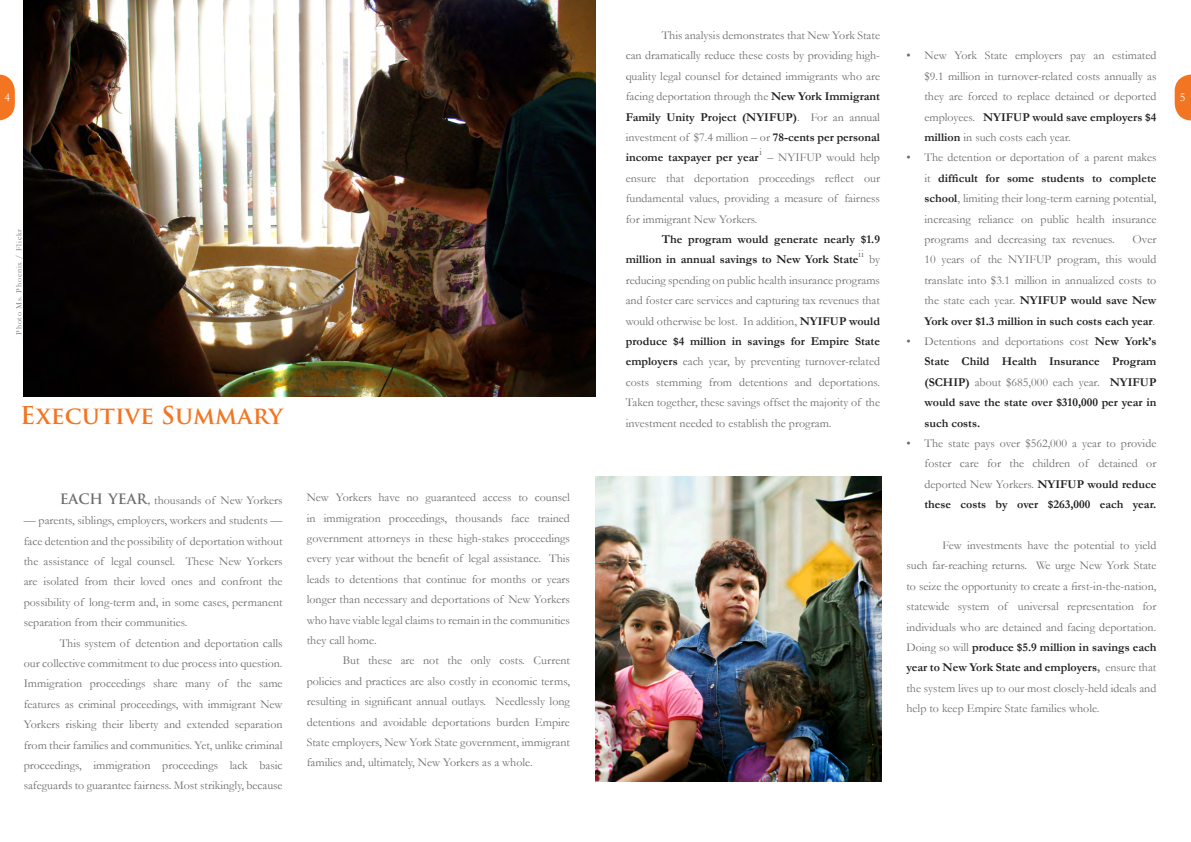
<style>
.page{position:relative;width:1191px;height:842px;background:#fff}
.page>*{position:absolute;margin:0;border:0;box-sizing:border-box;transform-origin:0 0}
.t1{font:700 24px "Trajan Pro";color:#f47521}
.t2{font:12px/20.4px "Garamond";color:#6c6d70;text-align:justify}
.t3{font:700 12px/20.4px "Garamond";color:#231f20}
.t4{font:12px "Garamond";color:#fff}
.t5{font:10.5px "Garamond";color:#6c6d70}
.t6{font:8px "Garamond";letter-spacing:.1em;color:#6c6d70}
.s1{font-weight:700;color:#231f20}
.s2{font-weight:400;color:#6c6d70}
.s3{font-weight:700}
.s4{font-family:"Trajan Pro";font-weight:700;font-size:14px}
.s5{font-family:"Franklin Gothic";font-weight:500;font-size:11px}
</style>
<div class="page">
<svg style="left:1174px;top:74px;width:17px;height:46px"></svg>
<svg style="left:0;top:74px;width:15px;height:46px"></svg>
<img style="left:24px;top:0;width:571px;height:397px">
<img style="left:595px;top:476px;width:286px;height:305px">
<p class="t2" style="left:626px;top:25px;width:256px;text-indent:36px">This analysis demonstrates that New York State can dramatically reduce these costs by providing high&shy;quality legal counsel for detained immigrants who are facing deportation through the <span class="s1">New York Immigrant Family Unity Project (NYIFUP)</span>. For an annual investment of $7.4 million – or <span class="s1">78-cents per personal income taxpayer per year</span></p>
<p class="t2" style="left:924px;top:45px;width:233px;text-indent:-18px">• New York State employers pay an estimated $9.1 million in turnover-related costs annually as they are forced to replace detained or deported employees. <span class="s1">NYIFUP would save employers $4 million</span> in such costs each year.</p>
<p class="t2" style="left:924px;top:147px;width:233px;text-indent:-18px">• The detention or deportation of a parent makes it <span class="s1">difficult for some students to complete school</span>, limiting their long-term earning potential, increasing reliance on public health insurance programs and decreasing tax revenues.</p>
<p class="t4" style="left:5px;top:90px;width:7px">4</p>
<p class="t4" style="left:1180px;top:90px;width:7px">5</p>
<p class="t5" style="left:759px;top:146px;width:4px">i</p>
<p class="t2" style="left:626px;top:147px;width:256px;text-indent:142px">– NYIFUP would help ensure that deportation proceedings reflect our fundamental values, providing a measure of fairness for immigrant New Yorkers.</p>
<p class="t3" style="left:626px;top:229px;width:256px;text-indent:36px">The program would generate nearly $1.9 million in annual savings to New York State</p>
<p class="t6" style="left:14px;top:335px;width:107px;rotate:-90deg">Photo Ms. Phoenix / Flickr</p>
<p class="t2" style="left:924px;top:229px;width:233px;text-indent:208px">Over 10 years of the NYIFUP program, this would translate into $3.1 million in annualized costs to the state each year. <span class="s1">NYIFUP would save New York over $1.3 million in such costs each year</span>.</p>
<p class="t3" style="left:924px;top:331px;width:233px;text-align:justify;text-indent:-18px"><span class="s2">• Detentions and deportations cost</span> New York’s State Child Health Insurance Program (SCHIP) <span class="s2">about $685,000 each year.</span> NYIFUP would save the state over $310,000 per year in such costs.</p>
<p class="t2" style="left:924px;top:433px;width:233px;text-indent:-18px">• The state pays over $562,000 a year to provide foster care for the children of detained or deported New Yorkers. <span class="s1">NYIFUP would reduce these costs by over $263,000 each year.</span></p>
<p class="t2" style="left:906px;top:535px;width:251px;text-indent:36px">Few investments have the potential to yield such far-reaching returns. We urge New York State to seize the opportunity to create a first-in-the-nation, statewide system of universal representation for individuals who are detained and facing deportation.<br>Doing so will <span class="s1">produce $5.9 million in savings each year to New York State and employers</span><span class="s3">,</span> ensure that the system lives up to our most closely-held ideals and help to keep Empire State families whole.</p>
<p class="t5" style="left:858px;top:248px;width:7px">ii</p>
<p class="t2" style="left:626px;top:249px;width:256px;text-indent:243px">by reducing spending on public health insurance programs and foster care services and capturing tax revenues that would otherwise be lost. In addition, <span class="s1">NYIFUP would produce $4 million in savings for Empire State employers</span> each year, by preventing turnover-related costs stemming from detentions and deportations.<br>Taken together, these savings offset the majority of the investment needed to establish the program.</p>
<p class="t1" style="left:20px;top:400px;width:264px">Executive Summary</p>
<p class="t2" style="left:60px;top:490px;width:224px"><span class="s4">EACH YEAR</span><span class="s5">,</span> thousands of New Yorkers</p>
<p class="t2" style="left:24px;top:510px;width:260px">— parents, siblings, employers, workers and students — face detention and the possibility of deportation without the assistance of legal counsel. These New Yorkers are isolated from their loved ones and confront the possibility of long-term and, in some cases, permanent separation from their communities.</p>
<p class="t2" style="left:24px;top:632px;width:260px;text-indent:36px">This system of detention and deportation calls our collective commitment to due process into question.<br>Immigration proceedings share many of the same features as criminal proceedings, with immigrant New Yorkers risking their liberty and extended separation from their families and communities. Yet, unlike criminal proceedings, immigration proceedings lack basic safeguards to guarantee fairness. Most strikingly, because</p>
<p class="t2" style="left:307px;top:487px;width:265px">New Yorkers have no guaranteed access to counsel in immigration proceedings, thousands face trained government attorneys in these high-stakes proceedings every year without the benefit of legal assistance. This leads to detentions that continue for months or years longer than necessary and deportations of New Yorkers who have viable legal claims to remain in the communities they call home.</p>
<p class="t2" style="left:307px;top:650px;width:265px;text-indent:36px">But these are not the only costs. Current policies and practices are also costly in economic terms, resulting in significant annual outlays. Needlessly long detentions and avoidable deportations burden Empire State employers, New York State government, immigrant families and, ultimately, New Yorkers as a whole.</p>
</div>
